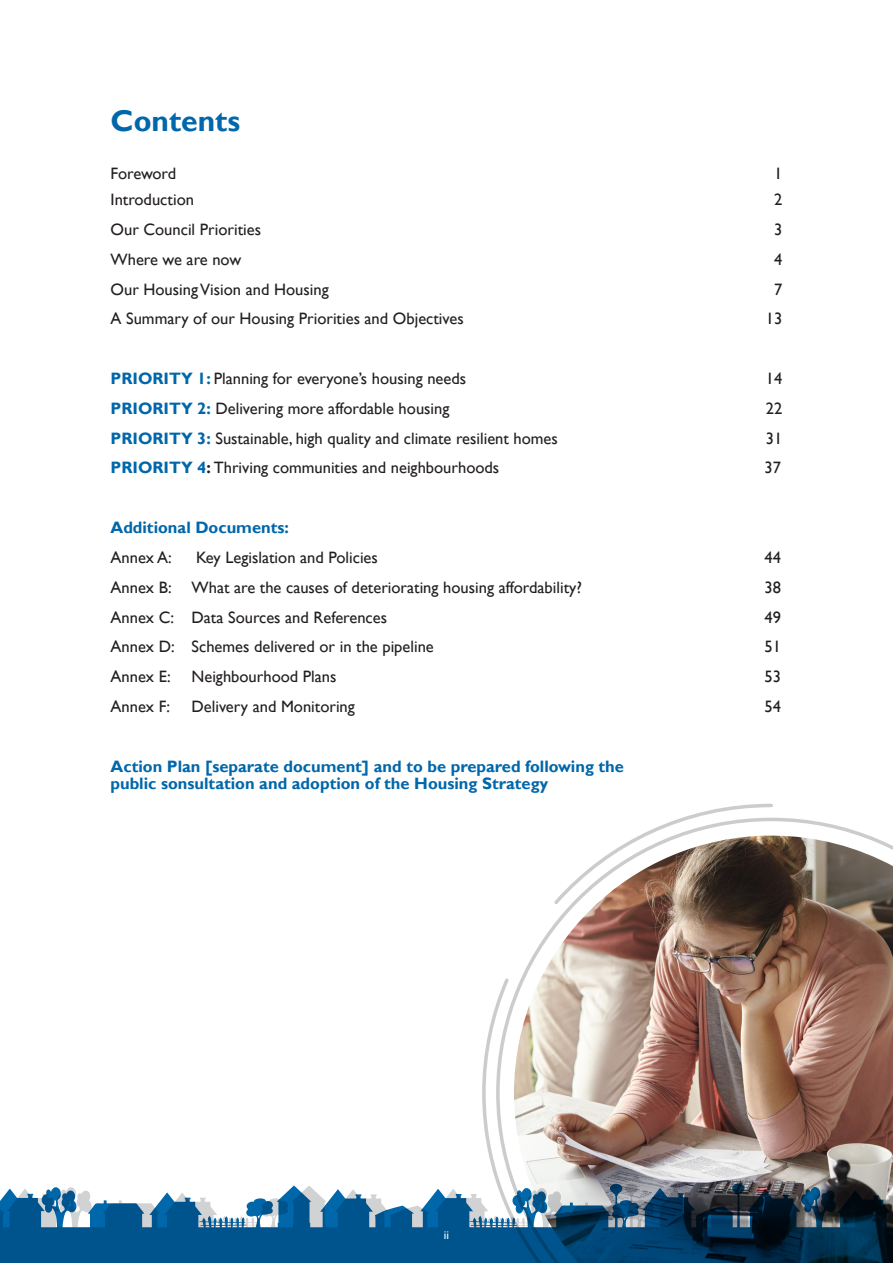
<style>
.page{position:relative;width:893px;height:1263px;background:#fff}
.page>*{position:absolute;margin:0;border:0;box-sizing:border-box;transform-origin:0 0}
.Heading_1{font:700 30px "Gill Sans";color:#0067aa}
.Heading_1-2{font:16.5px "Gill Sans";color:#231f20}
.t1{font:700 16.5px/17.9px "Gill Sans";color:#0067aa}
.t2{font:12px "Gill Sans";color:#fff}
.s1{font-weight:700;color:#0067aa}
.s2{font-weight:700}
</style>
<div class="page">
<svg style="left:0;top:1185px;width:481px;height:78px;fill:#00548d"></svg>
<svg style="left:481px;top:803px;width:386px;height:460px"></svg>
<img style="left:514px;top:835px;width:379px;height:428px">
<p class="Heading_1" style="left:111px;top:103px;width:131px">Contents</p>
<p class="Heading_1-2" style="left:111px;top:164px;width:67px">Foreword</p>
<p class="Heading_1-2" style="left:774px;top:164px;width:10px">1</p>
<p class="Heading_1-2" style="left:111px;top:190px;width:85px">Introduction</p>
<p class="Heading_1-2" style="left:774px;top:190px;width:10px">2</p>
<p class="Heading_1-2" style="left:111px;top:220px;width:152px">Our Council Priorities</p>
<p class="Heading_1-2" style="left:774px;top:220px;width:10px">3</p>
<p class="Heading_1-2" style="left:111px;top:250px;width:132px">Where we are now</p>
<p class="Heading_1-2" style="left:774px;top:250px;width:10px">4</p>
<p class="Heading_1-2" style="left:111px;top:279px;width:220px">Our Housing Vision and Housing</p>
<p class="Heading_1-2" style="left:774px;top:279px;width:10px">7</p>
<p class="Heading_1-2" style="left:111px;top:309px;width:355px">A Summary of our Housing Priorities and Objectives</p>
<p class="Heading_1-2" style="left:766px;top:309px;width:18px">13</p>
<p class="Heading_1-2" style="left:111px;top:369px;width:357px"><span class="s1">PRIORITY 1:</span> Planning for everyone’s housing needs</p>
<p class="Heading_1-2" style="left:766px;top:369px;width:18px">14</p>
<p class="Heading_1-2" style="left:111px;top:399px;width:340px"><span class="s1">PRIORITY 2:</span> Delivering more affordable housing</p>
<p class="Heading_1-2" style="left:766px;top:399px;width:18px">22</p>
<p class="Heading_1-2" style="left:111px;top:428px;width:449px"><span class="s1">PRIORITY 3:</span> Sustainable, high quality and climate resilient homes</p>
<p class="Heading_1-2" style="left:766px;top:428px;width:18px">31</p>
<p class="Heading_1-2" style="left:111px;top:458px;width:390px"><span class="s1">PRIORITY 4</span><span class="s2">:</span> Thriving communities and neighbourhoods</p>
<p class="Heading_1-2" style="left:765px;top:458px;width:18px">37</p>
<p class="t1" style="left:111px;top:519px;width:180px">Additional Documents:</p>
<p class="Heading_1-2" style="left:111px;top:548px;width:63px">Annex A:</p>
<p class="Heading_1-2" style="left:196px;top:548px;width:183px">Key Legislation and Policies</p>
<p class="Heading_1-2" style="left:765px;top:548px;width:18px">44</p>
<p class="Heading_1-2" style="left:111px;top:577px;width:473px">Annex B: What are the causes of deteriorating housing affordability?</p>
<p class="Heading_1-2" style="left:765px;top:577px;width:18px">38</p>
<p class="Heading_1-2" style="left:111px;top:607px;width:278px">Annex C: Data Sources and References</p>
<p class="Heading_1-2" style="left:765px;top:607px;width:18px">49</p>
<p class="Heading_1-2" style="left:111px;top:637px;width:325px">Annex D: Schemes delivered or in the pipeline</p>
<p class="Heading_1-2" style="left:765px;top:637px;width:18px">51</p>
<p class="Heading_1-2" style="left:111px;top:667px;width:62px">Annex E:</p>
<p class="Heading_1-2" style="left:192px;top:667px;width:146px">Neighbourhood Plans</p>
<p class="Heading_1-2" style="left:765px;top:667px;width:18px">53</p>
<p class="Heading_1-2" style="left:111px;top:697px;width:61px">Annex F:</p>
<p class="Heading_1-2" style="left:192px;top:697px;width:165px">Delivery and Monitoring</p>
<p class="Heading_1-2" style="left:765px;top:697px;width:18px">54</p>
<p class="t1" style="left:111px;top:757px;width:515px">Action Plan [separate document] and to be prepared following the public sonsultation and adoption of the Housing Strategy</p>
<p class="t2" style="left:444px;top:1228px;width:7px">ii</p>
</div>
